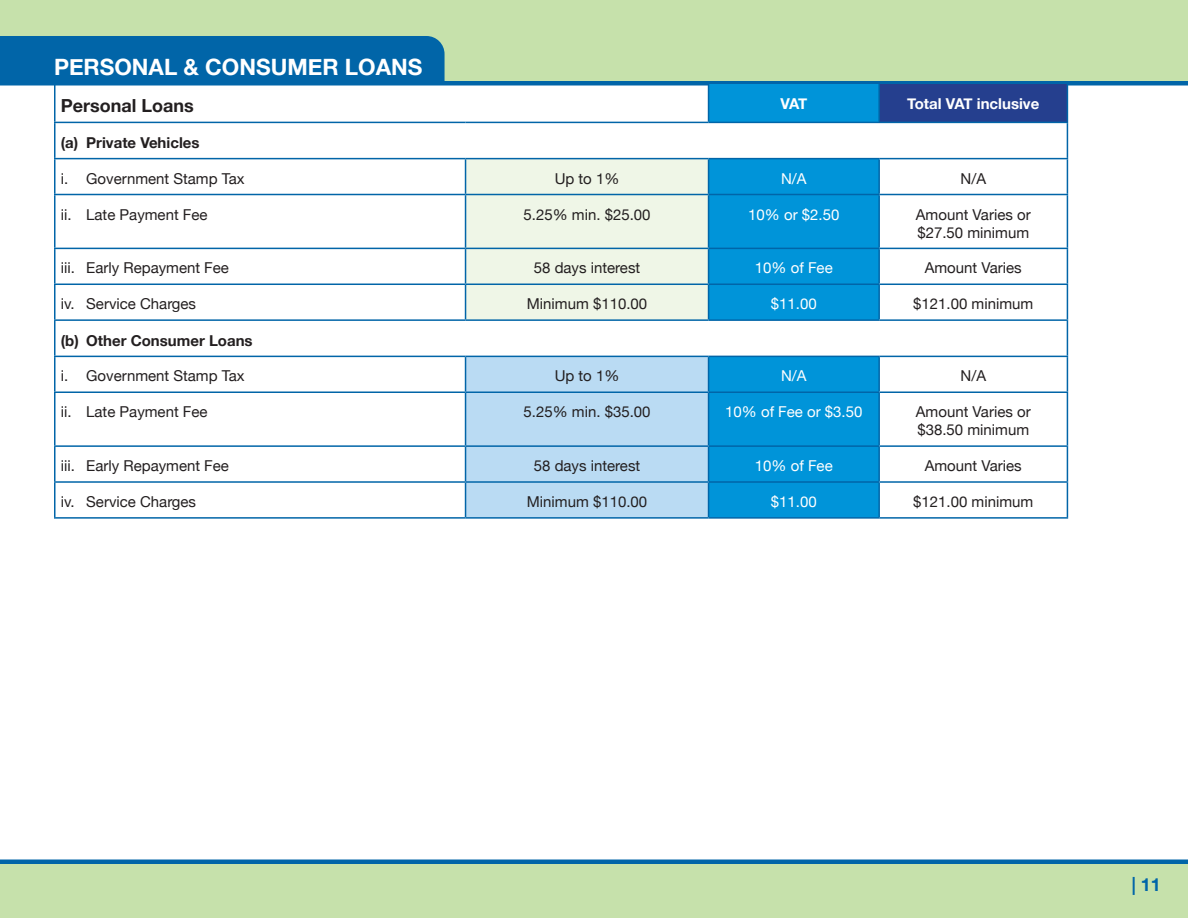
<style>
.page{position:relative;width:1188px;height:918px;background:#c6e1ab}
.page>*{position:absolute;margin:0;border:0;box-sizing:border-box;transform-origin:0 0}
.t1{font:700 22.5px "Helvetica Neue";color:#fff}
.t2{font:700 18px "Helvetica Neue";color:#231f20}
.t3{font:700 18px "Helvetica Neue";color:#0165a8}
.t4{font:15px "Helvetica Neue";color:#231f20}
.t5{font:15px "Helvetica Neue";color:#fff}
.t6{font:700 15px "Helvetica Neue";color:#231f20}
.t7{font:700 15px "Helvetica Neue";color:#fff}
</style>
<div class="page">
<div style="left:0;top:36px;width:445px;height:45px;background:#0165a8"></div>
<div style="left:0;top:81px;width:1188px;height:783px;background:#fff"></div>
<svg style="left:709px;top:84px;width:170px;height:433px;background:#2aa5de"></svg>
<div style="left:879px;top:83px;width:188px;height:39px;background:#253f8e"></div>
<div style="left:466px;top:159px;width:242px;height:160px;background:#eff6e7"></div>
<div style="left:879px;top:159px;width:188px;height:358px;background:#fff"></div>
<div style="left:466px;top:357px;width:242px;height:160px;background:#badbf3"></div>
<hr style="left:54px;top:82px;width:412px;height:2px;background:#0165a8">
<hr style="left:54px;top:84px;width:2px;height:38px;background:#0165a8">
<hr style="left:466px;top:82px;width:243px;height:2px;background:#0165a8">
<hr style="left:709px;top:82px;width:170px;height:2px;background:#0165a8">
<hr style="left:708px;top:84px;width:1px;height:38px;background:#0165a8">
<hr style="left:879px;top:82px;width:189px;height:2px;background:#0165a8">
<hr style="left:878px;top:84px;width:2px;height:38px;background:#0165a8">
<hr style="left:1067px;top:84px;width:1px;height:38px;background:#0165a8">
<hr style="left:54px;top:122px;width:412px;height:1px;background:#0165a8">
<hr style="left:54px;top:123px;width:2px;height:35px;background:#0165a8">
<hr style="left:466px;top:122px;width:243px;height:1px;background:#0165a8">
<hr style="left:709px;top:122px;width:170px;height:1px;background:#0165a8">
<hr style="left:879px;top:122px;width:189px;height:1px;background:#0165a8">
<hr style="left:1067px;top:123px;width:1px;height:35px;background:#0165a8">
<hr style="left:54px;top:158px;width:412px;height:1px;background:#0165a8">
<hr style="left:54px;top:159px;width:2px;height:35px;background:#0165a8">
<hr style="left:466px;top:158px;width:243px;height:1px;background:#0165a8">
<hr style="left:465px;top:159px;width:1px;height:35px;background:#0165a8">
<hr style="left:709px;top:158px;width:170px;height:1px;background:#0165a8">
<hr style="left:708px;top:159px;width:1px;height:35px;background:#0165a8">
<hr style="left:879px;top:158px;width:189px;height:1px;background:#0165a8">
<hr style="left:878px;top:159px;width:2px;height:35px;background:#0165a8">
<hr style="left:1067px;top:159px;width:1px;height:35px;background:#0165a8">
<hr style="left:54px;top:194px;width:412px;height:1px;background:#0165a8">
<hr style="left:54px;top:195px;width:2px;height:53px;background:#0165a8">
<hr style="left:466px;top:194px;width:243px;height:1px;background:#0165a8">
<hr style="left:465px;top:195px;width:1px;height:53px;background:#0165a8">
<hr style="left:709px;top:194px;width:170px;height:1px;background:#0165a8">
<hr style="left:708px;top:195px;width:1px;height:53px;background:#0165a8">
<hr style="left:879px;top:194px;width:189px;height:1px;background:#0165a8">
<hr style="left:878px;top:195px;width:2px;height:53px;background:#0165a8">
<hr style="left:1067px;top:195px;width:1px;height:53px;background:#0165a8">
<hr style="left:54px;top:248px;width:412px;height:1px;background:#0165a8">
<hr style="left:54px;top:249px;width:2px;height:35px;background:#0165a8">
<hr style="left:466px;top:248px;width:243px;height:1px;background:#0165a8">
<hr style="left:465px;top:249px;width:1px;height:35px;background:#0165a8">
<hr style="left:709px;top:248px;width:170px;height:1px;background:#0165a8">
<hr style="left:708px;top:249px;width:1px;height:35px;background:#0165a8">
<hr style="left:879px;top:248px;width:189px;height:1px;background:#0165a8">
<hr style="left:878px;top:249px;width:2px;height:35px;background:#0165a8">
<hr style="left:1067px;top:249px;width:1px;height:35px;background:#0165a8">
<hr style="left:54px;top:284px;width:412px;height:1px;background:#0165a8">
<hr style="left:54px;top:285px;width:2px;height:34px;background:#0165a8">
<hr style="left:466px;top:284px;width:243px;height:1px;background:#0165a8">
<hr style="left:465px;top:285px;width:1px;height:34px;background:#0165a8">
<hr style="left:709px;top:284px;width:170px;height:1px;background:#0165a8">
<hr style="left:708px;top:285px;width:1px;height:34px;background:#0165a8">
<hr style="left:879px;top:284px;width:189px;height:1px;background:#0165a8">
<hr style="left:878px;top:285px;width:2px;height:34px;background:#0165a8">
<hr style="left:1067px;top:285px;width:1px;height:34px;background:#0165a8">
<hr style="left:54px;top:319px;width:412px;height:2px;background:#0165a8">
<hr style="left:54px;top:321px;width:2px;height:35px;background:#0165a8">
<hr style="left:466px;top:319px;width:243px;height:2px;background:#0165a8">
<hr style="left:709px;top:319px;width:170px;height:2px;background:#0165a8">
<hr style="left:879px;top:319px;width:189px;height:2px;background:#0165a8">
<hr style="left:1067px;top:321px;width:1px;height:35px;background:#0165a8">
<hr style="left:54px;top:356px;width:412px;height:1px;background:#0165a8">
<hr style="left:54px;top:357px;width:2px;height:34px;background:#0165a8">
<hr style="left:466px;top:356px;width:243px;height:1px;background:#0165a8">
<hr style="left:465px;top:357px;width:1px;height:34px;background:#0165a8">
<hr style="left:709px;top:356px;width:170px;height:1px;background:#0165a8">
<hr style="left:708px;top:357px;width:1px;height:34px;background:#0165a8">
<hr style="left:879px;top:356px;width:189px;height:1px;background:#0165a8">
<hr style="left:878px;top:357px;width:2px;height:34px;background:#0165a8">
<hr style="left:1067px;top:357px;width:1px;height:34px;background:#0165a8">
<hr style="left:54px;top:391px;width:412px;height:2px;background:#0165a8">
<hr style="left:54px;top:393px;width:2px;height:52px;background:#0165a8">
<hr style="left:466px;top:391px;width:243px;height:2px;background:#0165a8">
<hr style="left:465px;top:393px;width:1px;height:52px;background:#0165a8">
<hr style="left:709px;top:391px;width:170px;height:2px;background:#0165a8">
<hr style="left:708px;top:393px;width:1px;height:52px;background:#0165a8">
<hr style="left:879px;top:391px;width:189px;height:2px;background:#0165a8">
<hr style="left:878px;top:393px;width:2px;height:52px;background:#0165a8">
<hr style="left:1067px;top:393px;width:1px;height:52px;background:#0165a8">
<hr style="left:54px;top:445px;width:412px;height:2px;background:#0165a8">
<hr style="left:54px;top:447px;width:2px;height:34px;background:#0165a8">
<hr style="left:466px;top:445px;width:243px;height:2px;background:#0165a8">
<hr style="left:465px;top:447px;width:1px;height:34px;background:#0165a8">
<hr style="left:709px;top:445px;width:170px;height:2px;background:#0165a8">
<hr style="left:708px;top:447px;width:1px;height:34px;background:#0165a8">
<hr style="left:879px;top:445px;width:189px;height:2px;background:#0165a8">
<hr style="left:878px;top:447px;width:2px;height:34px;background:#0165a8">
<hr style="left:1067px;top:447px;width:1px;height:34px;background:#0165a8">
<hr style="left:54px;top:481px;width:412px;height:2px;background:#0165a8">
<hr style="left:54px;top:483px;width:2px;height:34px;background:#0165a8">
<hr style="left:466px;top:481px;width:243px;height:2px;background:#0165a8">
<hr style="left:465px;top:483px;width:1px;height:34px;background:#0165a8">
<hr style="left:709px;top:481px;width:170px;height:2px;background:#0165a8">
<hr style="left:708px;top:483px;width:1px;height:34px;background:#0165a8">
<hr style="left:879px;top:481px;width:189px;height:2px;background:#0165a8">
<hr style="left:878px;top:483px;width:2px;height:34px;background:#0165a8">
<hr style="left:1067px;top:483px;width:1px;height:34px;background:#0165a8">
<hr style="left:54px;top:517px;width:412px;height:2px;background:#0165a8">
<hr style="left:466px;top:517px;width:243px;height:2px;background:#0165a8">
<hr style="left:709px;top:517px;width:170px;height:2px;background:#0165a8">
<hr style="left:879px;top:517px;width:189px;height:2px;background:#0165a8">
<p class="t1" style="left:54px;top:50px;width:370px">PERSONAL &amp; CONSUMER LOANS</p>
<p class="t2" style="left:61px;top:91px;width:135px">Personal Loans</p>
<p class="t7" style="left:780px;top:92px;width:28px">VAT</p>
<p class="t7" style="left:907px;top:92px;width:134px">Total VAT inclusive</p>
<p class="t6" style="left:61px;top:131px;width:140px">(a) Private Vehicles</p>
<p class="t4" style="left:61px;top:168px;width:185px">i. Government Stamp Tax</p>
<p class="t4" style="left:555px;top:168px;width:66px">Up to 1%</p>
<p class="t5" style="left:781px;top:168px;width:27px">N/A</p>
<p class="t4" style="left:961px;top:168px;width:27px">N/A</p>
<p class="t4" style="left:61px;top:203px;width:148px">ii. Late Payment Fee</p>
<p class="t4" style="left:524px;top:203px;width:129px">5.25% min. $25.00</p>
<p class="t5" style="left:748px;top:203px;width:93px">10% or $2.50</p>
<p class="t4" style="left:916px;top:203px;width:116px">Amount Varies or</p>
<p class="t4" style="left:917px;top:221px;width:113px">$27.50 minimum</p>
<p class="t4" style="left:61px;top:257px;width:170px">iii. Early Repayment Fee</p>
<p class="t4" style="left:534px;top:257px;width:108px">58 days interest</p>
<p class="t5" style="left:755px;top:257px;width:79px">10% of Fee</p>
<p class="t4" style="left:925px;top:257px;width:98px">Amount Varies</p>
<p class="t4" style="left:61px;top:293px;width:137px">iv. Service Charges</p>
<p class="t4" style="left:527px;top:293px;width:122px">Minimum $110.00</p>
<p class="t5" style="left:771px;top:293px;width:47px">$11.00</p>
<p class="t4" style="left:913px;top:293px;width:122px">$121.00 minimum</p>
<p class="t6" style="left:61px;top:328px;width:193px">(b) Other Consumer Loans</p>
<p class="t4" style="left:61px;top:365px;width:185px">i. Government Stamp Tax</p>
<p class="t4" style="left:555px;top:365px;width:66px">Up to 1%</p>
<p class="t5" style="left:781px;top:365px;width:27px">N/A</p>
<p class="t4" style="left:961px;top:365px;width:27px">N/A</p>
<p class="t4" style="left:61px;top:401px;width:148px">ii. Late Payment Fee</p>
<p class="t4" style="left:524px;top:401px;width:129px">5.25% min. $35.00</p>
<p class="t5" style="left:725px;top:401px;width:139px">10% of Fee or $3.50</p>
<p class="t4" style="left:916px;top:401px;width:116px">Amount Varies or</p>
<p class="t4" style="left:917px;top:419px;width:113px">$38.50 minimum</p>
<p class="t4" style="left:61px;top:455px;width:170px">iii. Early Repayment Fee</p>
<p class="t4" style="left:534px;top:455px;width:108px">58 days interest</p>
<p class="t5" style="left:755px;top:455px;width:79px">10% of Fee</p>
<p class="t4" style="left:925px;top:455px;width:98px">Amount Varies</p>
<p class="t4" style="left:61px;top:491px;width:137px">iv. Service Charges</p>
<p class="t4" style="left:527px;top:491px;width:122px">Minimum $110.00</p>
<p class="t5" style="left:771px;top:491px;width:47px">$11.00</p>
<p class="t4" style="left:913px;top:491px;width:122px">$121.00 minimum</p>
<p class="t3" style="left:1132px;top:870px;width:31px">| 11</p>
</div>
